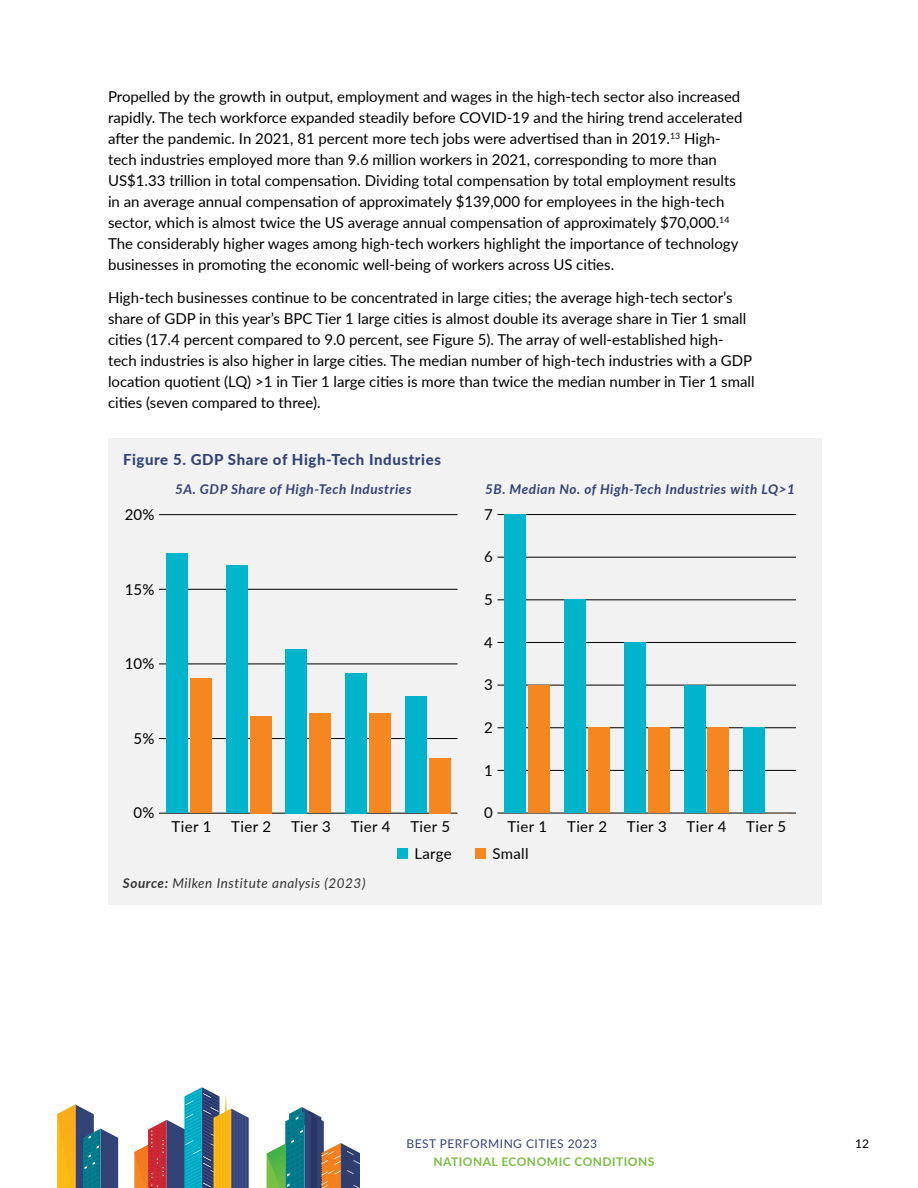
<style>
.page{position:relative;width:918px;height:1188px;background:#fff}
.page>*{position:absolute;margin:0;border:0;box-sizing:border-box;transform-origin:0 0}
.t1{font:15px/21px "Lato";color:#000}
.t2{font:800 15px "Lato";letter-spacing:.04em;color:#344375}
.t3{font:15px/27.2px "Lato";letter-spacing:.025em;color:#000}
.t4{font:italic 700 13.5px "Lato";letter-spacing:.04em;color:#344375}
.t5{font:italic 13.5px "Lato";letter-spacing:.04em;color:#333}
.t6{font:700 12px "Lato";letter-spacing:.04em;color:#7bbf43}
.t7{font:12px "Lato";letter-spacing:.04em;color:#344375}
.t8{font:12px "Lato";color:#000}
.s1{font-weight:700}
</style>
<div class="page">
<svg style="left:134px;top:1087px;width:115px;height:101px"></svg>
<hr style="left:246px;top:1116px;width:1px;height:72px;background:#fff">
<svg style="left:267px;top:1107px;width:93px;height:81px"></svg>
<svg style="left:57px;top:1105px;width:61px;height:83px"></svg>
<div style="left:108px;top:438px;width:713px;height:467px;background:#f2f2f2"></div>
<div style="left:397px;top:848px;width:11px;height:10px;background:#00b4cc"></div>
<div style="left:475px;top:848px;width:11px;height:10px;background:#f58720"></div>
<hr style="left:159px;top:813px;width:299px;height:1px;background:#000">
<hr style="left:159px;top:738px;width:299px;height:1px;background:#000">
<hr style="left:159px;top:664px;width:299px;height:1px;background:#000">
<hr style="left:159px;top:589px;width:299px;height:1px;background:#000">
<hr style="left:159px;top:514px;width:299px;height:1px;background:#000">
<div style="left:190px;top:679px;width:22px;height:134px;background:#f58720"></div>
<div style="left:250px;top:716px;width:21px;height:97px;background:#f58720"></div>
<div style="left:309px;top:713px;width:22px;height:100px;background:#f58720"></div>
<div style="left:369px;top:713px;width:22px;height:100px;background:#f58720"></div>
<div style="left:429px;top:758px;width:21px;height:55px;background:#f58720"></div>
<div style="left:166px;top:553px;width:22px;height:260px;background:#00b4cc"></div>
<div style="left:226px;top:565px;width:21px;height:248px;background:#00b4cc"></div>
<div style="left:286px;top:649px;width:21px;height:164px;background:#00b4cc"></div>
<div style="left:345px;top:673px;width:22px;height:140px;background:#00b4cc"></div>
<div style="left:405px;top:697px;width:22px;height:116px;background:#00b4cc"></div>
<hr style="left:498px;top:813px;width:298px;height:1px;background:#000">
<hr style="left:498px;top:770px;width:298px;height:1px;background:#000">
<hr style="left:498px;top:728px;width:298px;height:1px;background:#000">
<hr style="left:498px;top:685px;width:298px;height:1px;background:#000">
<hr style="left:498px;top:642px;width:298px;height:1px;background:#000">
<hr style="left:498px;top:600px;width:298px;height:1px;background:#000">
<hr style="left:498px;top:557px;width:298px;height:1px;background:#000">
<hr style="left:498px;top:514px;width:298px;height:1px;background:#000">
<div style="left:588px;top:728px;width:22px;height:85px;background:#f58720"></div>
<div style="left:648px;top:728px;width:21px;height:85px;background:#f58720"></div>
<div style="left:708px;top:728px;width:21px;height:85px;background:#f58720"></div>
<div style="left:529px;top:685px;width:21px;height:128px;background:#f58720"></div>
<div style="left:505px;top:515px;width:21px;height:298px;background:#00b4cc"></div>
<div style="left:564px;top:600px;width:22px;height:213px;background:#00b4cc"></div>
<div style="left:624px;top:642px;width:22px;height:171px;background:#00b4cc"></div>
<div style="left:684px;top:685px;width:21px;height:128px;background:#00b4cc"></div>
<div style="left:744px;top:728px;width:21px;height:85px;background:#00b4cc"></div>
<p class="t1" style="left:108px;top:85px;width:636px">Propelled by the growth in output, employment and wages in the high-tech sector also increased rapidly. The tech workforce expanded steadily before COVID-19 and the hiring trend accelerated after the pandemic. In 2021, 81 percent more tech jobs were advertised than in 2019.<sup>13</sup> High&shy;tech industries employed more than 9.6 million workers in 2021, corresponding to more than US$1.33 trillion in total compensation. Dividing total compensation by total employment results in an average annual compensation of approximately $139,000 for employees in the high-tech sector, which is almost twice the US average annual compensation of approximately $70,000.<sup>14<br></sup>The considerably higher wages among high-tech workers highlight the importance of technology businesses in promoting the economic well-being of workers across US cities.</p>
<p class="t1" style="left:108px;top:286px;width:648px">High-tech businesses continue to be concentrated in large cities; the average high-tech sector’s share of GDP in this year’s BPC Tier 1 large cities is almost double its average share in Tier 1 small cities (17.4 percent compared to 9.0 percent, see Figure 5). The array of well-established high&shy;tech industries is also higher in large cities. The median number of high-tech industries with a GDP location quotient (LQ) &gt;1 in Tier 1 large cities is more than twice the median number in Tier 1 small cities (seven compared to three).</p>
<p class="t2" style="left:123px;top:449px;width:320px">Figure 5. GDP Share of High-Tech Industries</p>
<p class="t4" style="left:175px;top:479px;width:238px">5A. GDP Share of High-Tech Industries</p>
<p class="t4" style="left:485px;top:479px;width:311px">5B. Median No. of High-Tech Industries with LQ&gt;1</p>
<p class="t1" style="left:125px;top:503px;width:31px">20%</p>
<p class="t1" style="left:125px;top:578px;width:31px">15%</p>
<p class="t1" style="left:125px;top:653px;width:31px">10%</p>
<p class="t1" style="left:134px;top:727px;width:22px">5%</p>
<p class="t1" style="left:134px;top:802px;width:22px">0%</p>
<p class="t1" style="left:172px;top:815px;width:41px">Tier 1</p>
<p class="t1" style="left:231px;top:815px;width:41px">Tier 2</p>
<p class="t1" style="left:291px;top:815px;width:41px">Tier 3</p>
<p class="t1" style="left:351px;top:815px;width:41px">Tier 4</p>
<p class="t3" style="left:410px;top:812px;width:43px">Tier 5<br>Large</p>
<p class="t5" style="left:123px;top:873px;width:244px"><span class="s1">Source:</span> Milken Institute analysis (2023)</p>
<p class="t1" style="left:484px;top:503px;width:10px">7</p>
<p class="t1" style="left:484px;top:546px;width:10px">6</p>
<p class="t1" style="left:484px;top:588px;width:10px">5</p>
<p class="t1" style="left:484px;top:631px;width:10px">4</p>
<p class="t1" style="left:484px;top:674px;width:10px">3</p>
<p class="t1" style="left:484px;top:716px;width:10px">2</p>
<p class="t1" style="left:484px;top:759px;width:10px">1</p>
<p class="t1" style="left:484px;top:802px;width:10px">0</p>
<p class="t1" style="left:507px;top:815px;width:41px">Tier 1</p>
<p class="t1" style="left:567px;top:815px;width:41px">Tier 2</p>
<p class="t1" style="left:627px;top:815px;width:41px">Tier 3</p>
<p class="t1" style="left:687px;top:815px;width:41px">Tier 4</p>
<p class="t1" style="left:746px;top:815px;width:41px">Tier 5</p>
<p class="t1" style="left:492px;top:843px;width:38px">Small</p>
<p class="t7" style="left:406px;top:1135px;width:192px">BEST PERFORMING CITIES 2023</p>
<p class="t8" style="left:855px;top:1135px;width:15px">12</p>
<p class="t6" style="left:434px;top:1153px;width:222px">NATIONAL ECONOMIC CONDITIONS</p>
</div>
